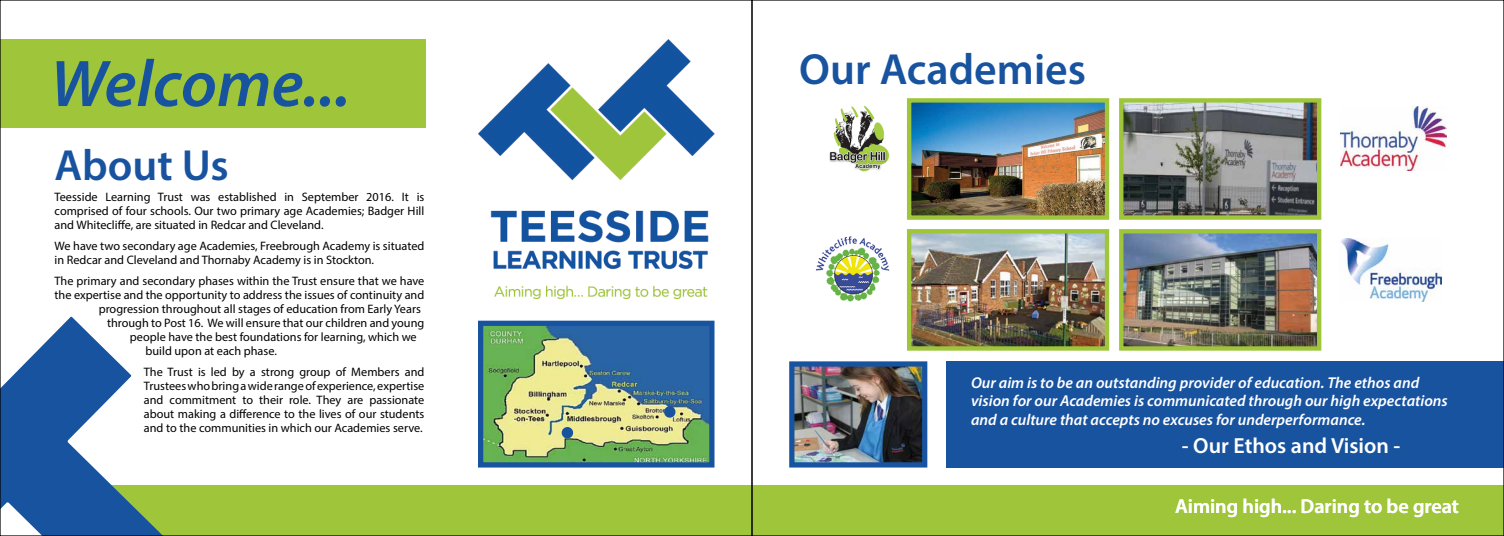
<style>
.page{position:relative;width:1504px;height:536px;background:#fff}
.page>*{position:absolute;margin:0;border:0;box-sizing:border-box;transform-origin:0 0}
.t1{font:italic 600 66.5px "Myriad Pro";color:#1853a0}
.t2{font:600 43.75px "Myriad Pro";color:#1853a0}
.t3{font:600 21.88px "Myriad Pro";color:#fff}
.t4{font:600 20.12px "Myriad Pro";color:#fff}
.t5{font:italic 600 15.75px/18.4px "Myriad Pro";color:#fff}
.t6{font:12.25px/14px "Myriad Pro";color:#000;text-align:justify}
</style>
<div class="page">
<div style="left:67px;top:485px;width:1436px;height:51px;background:#9fc63b"></div>
<svg style="left:2px;top:316px;width:159px;height:218px;fill:#1853a0"></svg>
<div style="left:0;top:39px;width:425px;height:89px;background:#9fc63b"></div>
<img style="left:484px;top:327px;width:224px;height:134px">
<div style="left:478px;top:321px;width:236px;height:146px;border:5px solid #1853a0"></div>
<div style="left:561px;top:427px;width:12px;height:11px;border:5px solid #1853a0;border-radius:50%"></div>
<div style="left:664px;top:406px;width:11px;height:11px;border:5px solid #1853a0;border-radius:50%"></div>
<img style="left:478px;top:40px;width:236px;height:258px">
<div style="left:946px;top:361px;width:557px;height:106px;background:#1853a0"></div>
<img style="left:911px;top:103px;width:193px;height:112px">
<div style="left:906px;top:98px;width:203px;height:122px;border:4px solid #9fc63b"></div>
<img style="left:911px;top:234px;width:193px;height:112px">
<div style="left:906px;top:229px;width:203px;height:122px;border:4px solid #9fc63b"></div>
<img style="left:1123px;top:103px;width:193px;height:112px">
<div style="left:1118px;top:98px;width:203px;height:122px;border:4px solid #9fc63b"></div>
<img style="left:1123px;top:234px;width:193px;height:112px">
<div style="left:1118px;top:229px;width:203px;height:122px;border:4px solid #9fc63b"></div>
<img style="left:829px;top:106px;width:61px;height:66px">
<img style="left:1340px;top:238px;width:100px;height:63px">
<img style="left:815px;top:236px;width:75px;height:66px">
<img style="left:1340px;top:107px;width:106px;height:63px">
<img style="left:795px;top:367px;width:126px;height:94px">
<div style="left:789px;top:361px;width:138px;height:106px;border:5px solid #1853a0"></div>
<h1 class="t1" style="left:50px;top:41px;width:301px">Welcome...</h1>
<h2 class="t2" style="left:799px;top:41px;width:288px">Our Academies</h2>
<h2 class="t2" style="left:55px;top:137px;width:176px">About Us</h2>
<p class="t6" style="left:55px;top:189px;width:371px">Teesside Learning Trust was established in September 2016. It is comprised of four schools. Our two primary age Academies; Badger Hill and Whitecliffe, are situated in Redcar and Cleveland.</p>
<p class="t6" style="left:55px;top:238px;width:371px">We have two secondary age Academies, Freebrough Academy is situated in Redcar and Cleveland and Thornaby Academy is in Stockton.</p>
<p class="t6" style="left:55px;top:273px;width:371px">The primary and secondary phases within the Trust ensure that we have</p>
<p class="t6" style="left:55px;top:287px;width:371px">the expertise and the opportunity to address the issues of continuity and</p>
<p class="t6" style="left:99px;top:301px;width:323px">progression throughout all stages of education from Early Years</p>
<p class="t6" style="left:107px;top:315px;width:319px">through to Post 16. We will ensure that our children and young</p>
<p class="t6" style="left:130px;top:329px;width:288px">people have the best foundations for learning, which we</p>
<p class="t6" style="left:145px;top:343px;width:133px">build upon at each phase.</p>
<p class="t6" style="left:144px;top:364px;width:282px">The Trust is led by a strong group of Members and Trustees who bring a wide range of experience, expertise and commitment to their role. They are passionate about making a difference to the lives of our students and to the communities in which our Academies serve.</p>
<p class="t5" style="left:970px;top:373px;width:478px">Our aim is to be an outstanding provider of education. The ethos and vision for our Academies is communicated through our high expectations and a culture that accepts no excuses for underperformance.</p>
<h3 class="t3" style="left:1181px;top:432px;width:220px">- Our Ethos and Vision -</h3>
<h3 class="t4" style="left:1174px;top:493px;width:285px">Aiming high... Daring to be great</h3>
</div>
